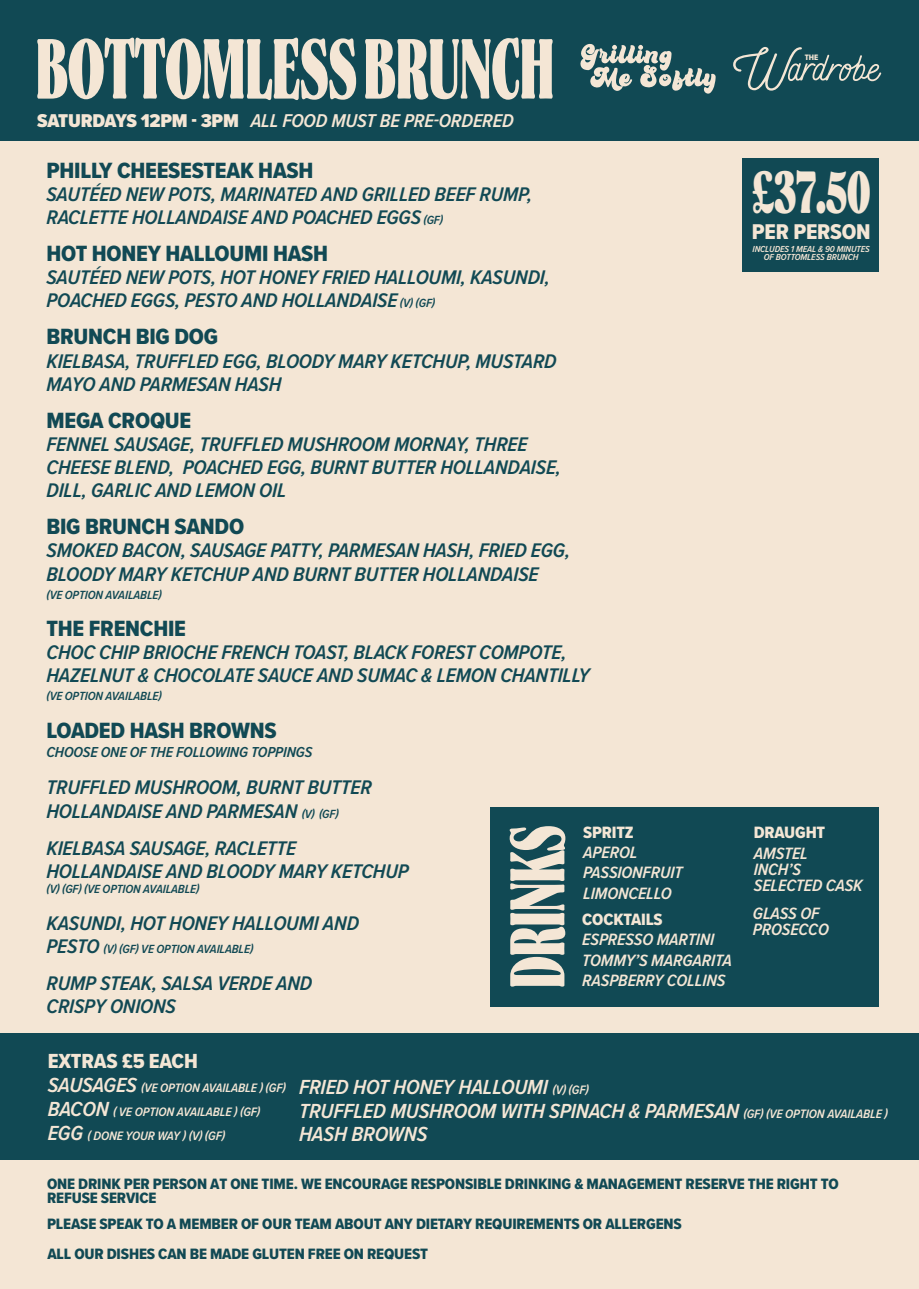
<style>
.page{position:relative;width:919px;height:1289px;background:#fff}
.page>*{position:absolute;margin:0;border:0;box-sizing:border-box;transform-origin:0 0}
.t1{font:900 74.1px "Spirits Soft";letter-spacing:-.015em;color:#f4e6d5;scale:.7 1}
.t2{font:900 56.85px "Spirits Soft";color:#f4e6d5;scale:.7 1}
.t3{font:22.8px "Proxima Nova Cond Extrabld";letter-spacing:-.01em;color:#114954;scale:1.05 1}
.t4{font:22.2px "Proxima Nova Cond Extrabld";letter-spacing:-.01em;color:#f4e6d5;scale:1.05 1}
.t5{font:italic 600 21.15px/24px "Proxima Nova Cond";letter-spacing:-.01em;color:#f4e6d5;scale:1.05 1}
.t6{font:21.15px "Proxima Nova Cond Extrabld";letter-spacing:-.01em;color:#f4e6d5;scale:1.05 1}
.t7{font:italic 600 20.4px/23.1px "Proxima Nova Cond";letter-spacing:-.01em;color:#114954;scale:1.05 1}
.t8{font:italic 600 19.2px "Proxima Nova Cond";letter-spacing:-.01em;color:#f4e6d5;scale:1.05 1}
.t9{font:italic 600 16.95px/20.1px "Proxima Nova Cond";letter-spacing:-.01em;color:#f4e6d5;scale:1.05 1}
.t10{font:16.95px "Proxima Nova Cond Extrabld";letter-spacing:-.01em;color:#f4e6d5;scale:1.05 1}
.t11{font:15.6px/13.5px "Proxima Nova Cond Extrabld";letter-spacing:-.01em;color:#114954;scale:1.05 1}
.t12{font:italic 600 15px "Proxima Nova Cond";letter-spacing:-.01em;color:#114954;scale:1.05 1}
.t13{font:italic 600 12.6px/24px "Proxima Nova Cond";letter-spacing:-.01em;color:#f4e6d5;scale:1.05 1}
.t14{font:italic 600 12.3px "Proxima Nova Cond";letter-spacing:-.01em;color:#114954;scale:1.05 1}
.t15{font:italic 600 9.15px/8.6px "Proxima Nova Cond";letter-spacing:-.01em;color:#f4e6d5;text-align:center;scale:1.05 1}
.t16{font:8.1px "Proxima Nova Cond Extrabld";color:#f4e6d5;scale:1.05 1}
.s1{font-weight:900;font-style:normal}
.s2{font-size:12.3px}
.s3{font-size:20.4px}
.s4{font-size:21.15px}
.s5{font-size:12.6px}
</style>
<div class="page">
<div style="left:0;top:0;width:918px;height:1288px;background:#f4e6d5"></div>
<div style="left:0;top:1032px;width:918px;height:127px;background:#114954"></div>
<div style="left:0;top:0;width:918px;height:140px;background:#114954"></div>
<svg style="left:37px;top:38px;width:319px;height:62px"></svg>
<svg style="left:365px;top:37px;width:187px;height:63px"></svg>
<svg style="left:580px;top:44px;width:135px;height:50px"></svg>
<svg style="left:733px;top:47px;width:148px;height:44px"></svg>
<div style="left:490px;top:807px;width:388px;height:199px;background:#114954"></div>
<div style="left:742px;top:158px;width:136px;height:114px;background:#114954"></div>
<p class="t16" style="left:804px;top:51px;width:14px">THE</p>
<p class="t8" style="left:37px;top:107px;width:455px"><span class="s1">SATURDAYS 12PM - 3PM</span> ALL FOOD MUST BE PRE-ORDERED</p>
<p class="t3" style="left:46px;top:153px;width:256px">PHILLY CHEESESTEAK HASH</p>
<p class="t7" style="left:46px;top:182px;width:464px">SAUTÉED NEW POTS, MARINATED AND GRILLED BEEF RUMP,<br>RACLETTE HOLLANDAISE AND POACHED EGGS <span class="s2">(GF)</span></p>
<p class="t3" style="left:46px;top:237px;width:270px">HOT HONEY HALLOUMI HASH</p>
<p class="t7" style="left:46px;top:265px;width:481px">SAUTÉED NEW POTS, HOT HONEY FRIED HALLOUMI, KASUNDI,<br>POACHED EGGS, PESTO AND HOLLANDAISE <span class="s2">(V) (GF)</span></p>
<p class="t3" style="left:46px;top:320px;width:165px">BRUNCH BIG DOG</p>
<p class="t7" style="left:46px;top:348px;width:487px">KIELBASA, TRUFFLED EGG, BLOODY MARY KETCHUP, MUSTARD<br>MAYO AND PARMESAN HASH</p>
<p class="t3" style="left:46px;top:403px;width:139px">MEGA CROQUE</p>
<p class="t7" style="left:46px;top:432px;width:491px">FENNEL SAUSAGE, TRUFFLED MUSHROOM MORNAY, THREE<br>CHEESE BLEND, POACHED EGG, BURNT BUTTER HOLLANDAISE,<br>DILL, GARLIC AND LEMON OIL</p>
<p class="t3" style="left:46px;top:510px;width:190px">BIG BRUNCH SANDO</p>
<p class="t7" style="left:46px;top:538px;width:500px">SMOKED BACON, SAUSAGE PATTY, PARMESAN HASH, FRIED EGG,<br>BLOODY MARY KETCHUP AND BURNT BUTTER HOLLANDAISE</p>
<p class="t14" style="left:46px;top:585px;width:111px">(VE OPTION AVAILABLE)</p>
<p class="t3" style="left:46px;top:611px;width:134px">THE FRENCHIE</p>
<p class="t7" style="left:46px;top:640px;width:519px">CHOC CHIP BRIOCHE FRENCH TOAST, BLACK FOREST COMPOTE,<br>HAZELNUT &amp; CHOCOLATE SAUCE AND SUMAC &amp; LEMON CHANTILLY</p>
<p class="t14" style="left:46px;top:686px;width:111px">(VE OPTION AVAILABLE)</p>
<p class="t3" style="left:46px;top:713px;width:221px">LOADED HASH BROWNS</p>
<p class="t12" style="left:46px;top:741px;width:255px">CHOOSE ONE OF THE FOLLOWING TOPPINGS</p>
<p class="t7" style="left:46px;top:775px;width:311px">TRUFFLED MUSHROOM, BURNT BUTTER<br>HOLLANDAISE AND PARMESAN <span class="s2">(V) (GF)</span></p>
<p class="t7" style="left:46px;top:835px;width:346px">KIELBASA SAUSAGE, RACLETTE<br>HOLLANDAISE AND BLOODY MARY KETCHUP</p>
<p class="t14" style="left:46px;top:879px;width:147px">(V) (GF) (VE OPTION AVAILABLE)</p>
<p class="t7" style="left:46px;top:910px;width:299px">KASUNDI, HOT HONEY HALLOUMI AND</p>
<p class="t14" style="left:46px;top:939px;width:198px"><span class="s3">PESTO</span> (V) (GF) VE OPTION AVAILABLE)</p>
<p class="t7" style="left:46px;top:971px;width:255px">RUMP STEAK, SALSA VERDE AND<br>CRISPY ONIONS</p>
<h1 class="t1" style="left:488px;top:988px;width:235px;rotate:-90deg">DRINKS</h1>
<p class="t10" style="left:583px;top:819px;width:50px">SPRITZ</p>
<p class="t9" style="left:583px;top:842px;width:96px">APEROL<br>PASSIONFRUIT<br>LIMONCELLO</p>
<p class="t10" style="left:582px;top:907px;width:78px">COCKTAILS</p>
<p class="t9" style="left:582px;top:929px;width:144px">ESPRESSO MARTINI<br>TOMMY’S MARGARITA<br>RASPBERRY COLLINS</p>
<h2 class="t2" style="left:751px;top:155px;width:172px">£37.50</h2>
<p class="t4" style="left:751px;top:215px;width:115px">PER PERSON</p>
<p class="t15" style="left:752px;top:244px;width:113px">INCLUDES 1 MEAL &amp; 90 MINUTES<br>OF BOTTOMLESS BRUNCH</p>
<p class="t10" style="left:753px;top:820px;width:69px">DRAUGHT</p>
<p class="t9" style="left:753px;top:844px;width:105px;line-height:15.9px">AMSTEL<br>INCH’S<br>SELECTED CASK</p>
<p class="t9" style="left:752px;top:905px;width:74px;line-height:15.9px">GLASS OF<br>PROSECCO</p>
<p class="t6" style="left:48px;top:1045px;width:144px">EXTRAS £5 EACH</p>
<p class="t13" style="left:48px;top:1075px;width:228px"><span class="s4">SAUSAGES</span> (VE OPTION AVAILABLE ) (GF)<br><span class="s4">BACON</span> ( VE OPTION AVAILABLE ) (GF)<br><span class="s4">EGG</span> ( DONE YOUR WAY ) (V) (GF)</p>
<p class="t5" style="left:299px;top:1073px;width:562px">FRIED HOT HONEY HALLOUMI <span class="s5">(V) (GF)<br></span>TRUFFLED MUSHROOM WITH SPINACH &amp; PARMESAN <span class="s5">(GF) (VE OPTION AVAILABLE )<br></span>HASH BROWNS</p>
<p class="t11" style="left:47px;top:1176px;width:755px">ONE DRINK PER PERSON AT ONE TIME. WE ENCOURAGE RESPONSIBLE DRINKING &amp; MANAGEMENT RESERVE THE RIGHT TO<br>REFUSE SERVICE</p>
<p class="t11" style="left:47px;top:1216px;width:606px">PLEASE SPEAK TO A MEMBER OF OUR TEAM ABOUT ANY DIETARY REQUIREMENTS OR ALLERGENS</p>
<p class="t11" style="left:47px;top:1246px;width:364px">ALL OUR DISHES CAN BE MADE GLUTEN FREE ON REQUEST</p>
</div>
